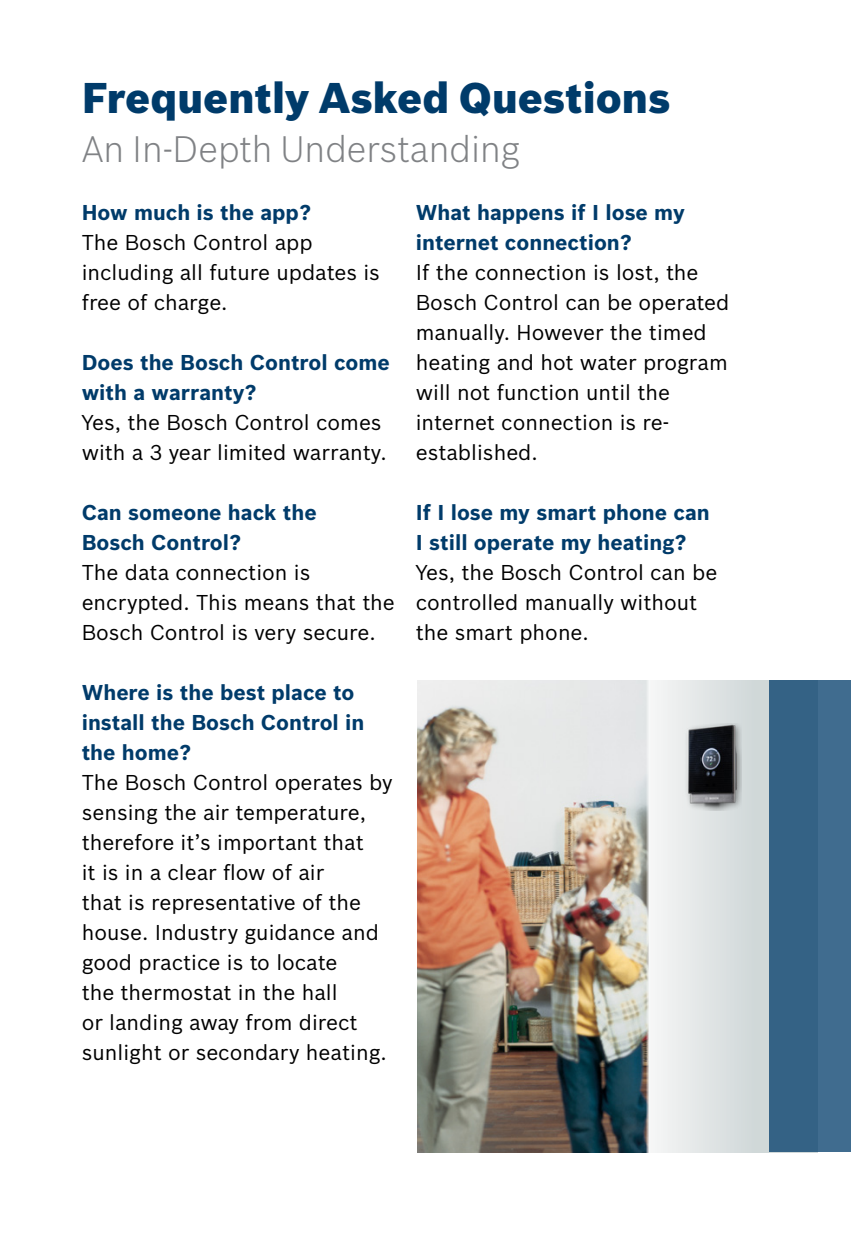
<style>
.page{position:relative;width:851px;height:1234px;background:#fff}
.page>*{position:absolute;margin:0;border:0;box-sizing:border-box;transform-origin:0 0}
.t1{font:900 42px "Bosch Sans";color:#003b6a}
.t2{font:300 36px "Bosch Sans";color:#808285}
.t3{font:21px/30px "Bosch Sans";color:#000}
.t4{font:700 21px/30px "Bosch Sans";color:#003b6a}
</style>
<div class="page">
<img style="left:417px;top:680px;width:224px;height:471px">
<svg style="left:641px;top:680px;width:128px;height:471px"></svg>
<div style="left:769px;top:680px;width:81px;height:471px;background:#346285"></div>
<img style="left:678px;top:723px;width:63px;height:86px">
<h1 class="t1" style="left:82px;top:65px;width:590px">Frequently Asked Questions</h1>
<h2 class="t2" style="left:82px;top:124px;width:439px">An In-Depth Understanding</h2>
<p class="t4" style="left:82px;top:196px;width:231px">How much is the app?</p>
<p class="t3" style="left:82px;top:225px;width:300px">The Bosch Control app including all future updates is free of charge.</p>
<p class="t4" style="left:82px;top:346px;width:309px">Does the Bosch Control come with a warranty?</p>
<p class="t3" style="left:82px;top:405px;width:306px">Yes, the Bosch Control comes with a 3 year limited warranty.</p>
<p class="t4" style="left:82px;top:496px;width:236px">Can someone hack the<br>Bosch Control?</p>
<p class="t3" style="left:82px;top:555px;width:315px">The data connection is encrypted. This means that the<br>Bosch Control is very secure.</p>
<p class="t4" style="left:82px;top:676px;width:284px">Where is the best place to install the Bosch Control in the home?</p>
<p class="t3" style="left:82px;top:765px;width:312px">The Bosch Control operates by sensing the air temperature, therefore it’s important that<br>it is in a clear flow of air<br>that is representative of the house. Industry guidance and good practice is to locate<br>the thermostat in the hall<br>or landing away from direct sunlight or secondary heating.</p>
<p class="t4" style="left:416px;top:196px;width:270px">What happens if I lose my internet connection?</p>
<p class="t3" style="left:416px;top:256px;width:315px">If the connection is lost, the<br>Bosch Control can be operated manually. However the timed heating and hot water program will not function until the internet connection is re&shy;established.</p>
<p class="t4" style="left:416px;top:496px;width:295px">If I lose my smart phone can<br>I still operate my heating?</p>
<p class="t3" style="left:416px;top:556px;width:303px">Yes, the Bosch Control can be controlled manually without the smart phone.</p>
</div>
